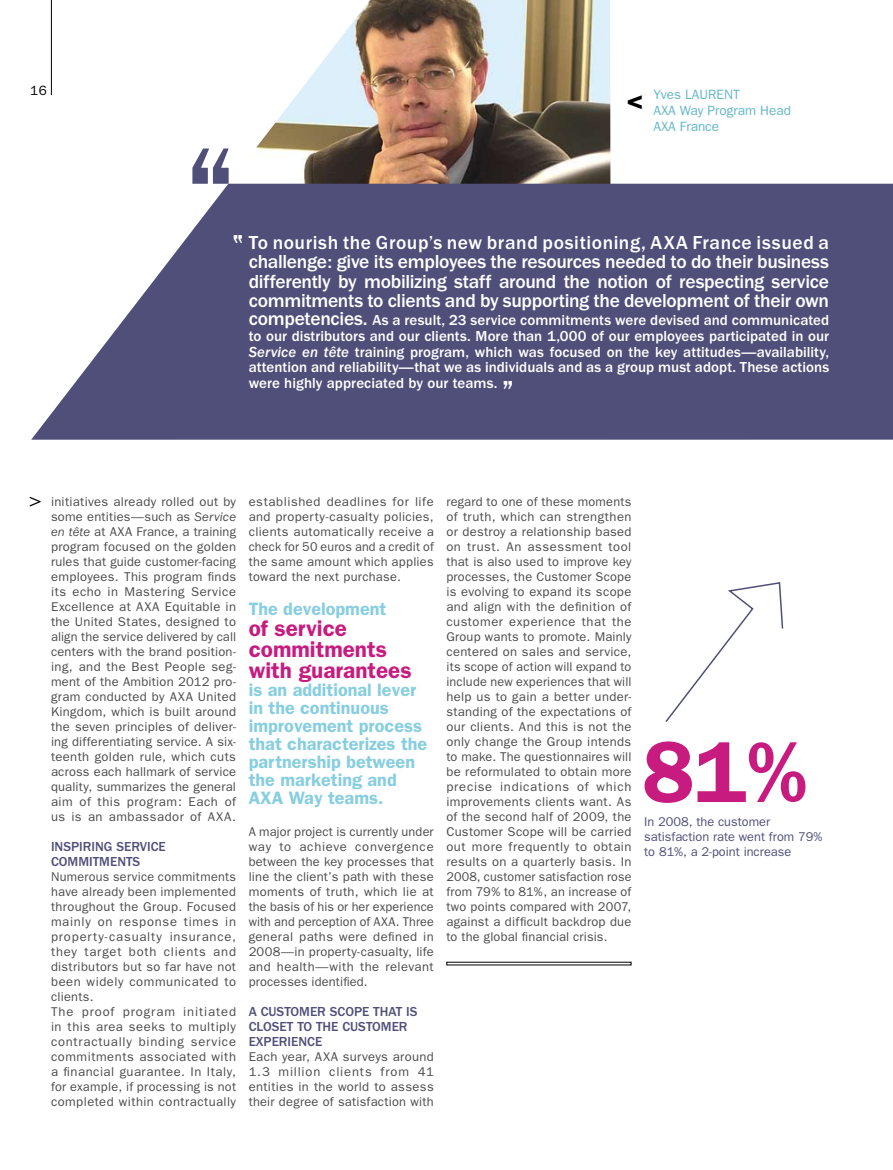
<style>
.page{position:relative;width:893px;height:1170px;background:#fff}
.page>*{position:absolute;margin:0;border:0;box-sizing:border-box;transform-origin:0 0}
.t1{font:500 145.5px "Franklin Gothic";color:#4f4f7a}
.t2{font:600 87px "Franklin Gothic";color:#c81b80}
.t3{font:500 33px "Franklin Gothic";color:#fff}
.t4{font:600 28.5px "Franklin Gothic";color:#000}
.t5{font:600 22.5px/21px "Franklin Gothic";color:#c81b80}
.t6{font:22.05px "Franklin Gothic";color:#000}
.t7{font:500 19.5px/19.5px "Franklin Gothic";letter-spacing:-.015em;color:#fff;text-align:justify}
.t8{font:600 18px/18px "Franklin Gothic";color:#86cee0}
.t9{font:500 15px/15.8px "Franklin Gothic";letter-spacing:.005em;color:#fff;text-align:justify}
.t10{font:500 13.5px/15px "Franklin Gothic";color:#4f4f7a}
.t11{font:13.5px/16.2px "Franklin Gothic";color:#63b6c9}
.t12{font:13.5px "Franklin Gothic";color:#000}
.t13{font:12.75px/15px "Franklin Gothic";letter-spacing:.035em;color:#4b4b4d;text-align:justify}
.t14{font:12.75px/15px "Franklin Gothic";color:#4f4f7a}
.s1{font-size:19.5px}
.s2{font-style:italic}
</style>
<div class="page">
<img style="left:230px;top:0;width:381px;height:184px">
<svg style="left:32px;top:184px;width:861px;height:255px;background:#636389"></svg>
<svg style="left:665px;top:582px;width:119px;height:140px"></svg>
<hr style="left:51px;top:0;width:1px;height:95px;background:#000">
<svg style="left:234px;top:235px;width:8px;height:8px"></svg>
<p class="t12" style="left:30px;top:83px;width:18px">16</p>
<h1 class="t1" style="left:183px;top:116px;width:56px">“</h1>
<h3 class="t4" style="left:643px;top:121px;width:19px;rotate:-180deg">&gt;</h3>
<p class="t11" style="left:653px;top:86px;width:139px">Yves Laurent<br>AXA Way Program Head<br>AXA France</p>
<p class="t7" style="left:249px;top:232px;width:582px">To nourish the Group’s new brand positioning, AXA France issued a challenge: give its employees the resources needed to do their business differently by mobilizing staff around the notion of respecting service commitments to clients and by supporting the development of their own</p>
<p class="t9" style="left:249px;top:312px;width:582px"><span class="s1">competencies.</span> As a result, 23 service commitments were devised and communicated to our distributors and our clients. More than 1,000 of our employees participated in our <span class="s2">Service en tête</span> training program, which was focused on the key attitudes—availability, attention and reliability—that we as individuals and as a group must adopt. These actions were highly appreciated by our teams.</p>
<h3 class="t3" style="left:502px;top:374px;width:14px">”</h3>
<h3 class="t6" style="left:29px;top:488px;width:15px">&gt;</h3>
<p class="t13" style="left:51px;top:494px;width:187px">initiatives already rolled out by some entities—such as <span class="s2">Service en tête</span> at AXA France, a training program focused on the golden rules that guide customer-facing employees. This program finds its echo in Mastering Service Excellence at AXA Equitable in the United States, designed to align the service delivered by call centers with the brand position&shy;ing, and the Best People seg&shy;ment of the Ambition 2012 pro&shy;gram conducted by AXA United Kingdom, which is built around the seven principles of deliver&shy;ing differentiating service. A six&shy;teenth golden rule, which cuts across each hallmark of service quality, summarizes the general aim of this program: Each of us is an ambassador of AXA.</p>
<p class="t10" style="left:51px;top:838px;width:116px">INSPIRING SERVICE<br>COMMITMENTS</p>
<p class="t13" style="left:51px;top:869px;width:187px;text-align:left">Numerous service commitments have already been implemented throughout the Group. Focused mainly on response times in property-casualty insurance, they target both clients and distributors but so far have not been widely communicated to clients.<br>The proof program initiated in this area seeks to multiply contractually binding service commitments associated with a financial guarantee. In Italy, for example, if processing is not completed within contractually</p>
<p class="t13" style="left:249px;top:494px;width:187px">established deadlines for life and property-casualty policies, clients automatically receive a check for 50 euros and a credit of the same amount which applies toward the next purchase.</p>
<h3 class="t8" style="left:249px;top:600px;width:139px">The development</h3>
<h3 class="t5" style="left:249px;top:618px;width:164px">of service commitments with guarantees</h3>
<h3 class="t8" style="left:249px;top:681px;width:180px">is an additional lever in the continuous improvement process that characterizes the partnership between the marketing and<br>AXA Way teams.</h3>
<p class="t13" style="left:249px;top:824px;width:187px">A major project is currently under way to achieve convergence between the key processes that line the client’s path with these moments of truth, which lie at the basis of his or her experience with and perception of AXA. Three general paths were defined in 2008—in property-casualty, life and health—with the relevant processes identified.</p>
<p class="t10" style="left:249px;top:1004px;width:170px">A CUSTOMER SCOPE THAT IS<br>CLOSET TO THE CUSTOMER<br>EXPERIENCE</p>
<p class="t13" style="left:249px;top:1049px;width:187px">Each year, AXA surveys around 1.3 million clients from 41 entities in the world to assess their degree of satisfaction with</p>
<p class="t13" style="left:446px;top:494px;width:187px">regard to one of these moments of truth, which can strengthen or destroy a relationship based on trust. An assessment tool that is also used to improve key processes, the Customer Scope is evolving to expand its scope and align with the definition of customer experience that the Group wants to promote. Mainly centered on sales and service, its scope of action will expand to include new experiences that will help us to gain a better under&shy;standing of the expectations of our clients. And this is not the only change the Group intends to make. The questionnaires will be reformulated to obtain more precise indications of which improvements clients want. As of the second half of 2009, the Customer Scope will be carried out more frequently to obtain results on a quarterly basis. In 2008, customer satisfaction rose from 79% to 81%, an increase of two points compared with 2007, against a difficult backdrop due to the global financial crisis.</p>
<h2 class="t2" style="left:642px;top:720px;width:167px">81%</h2>
<p class="t14" style="left:644px;top:814px;width:180px">In 2008, the customer satisfaction rate went from 79% to 81%, a 2-point increase</p>
</div>
